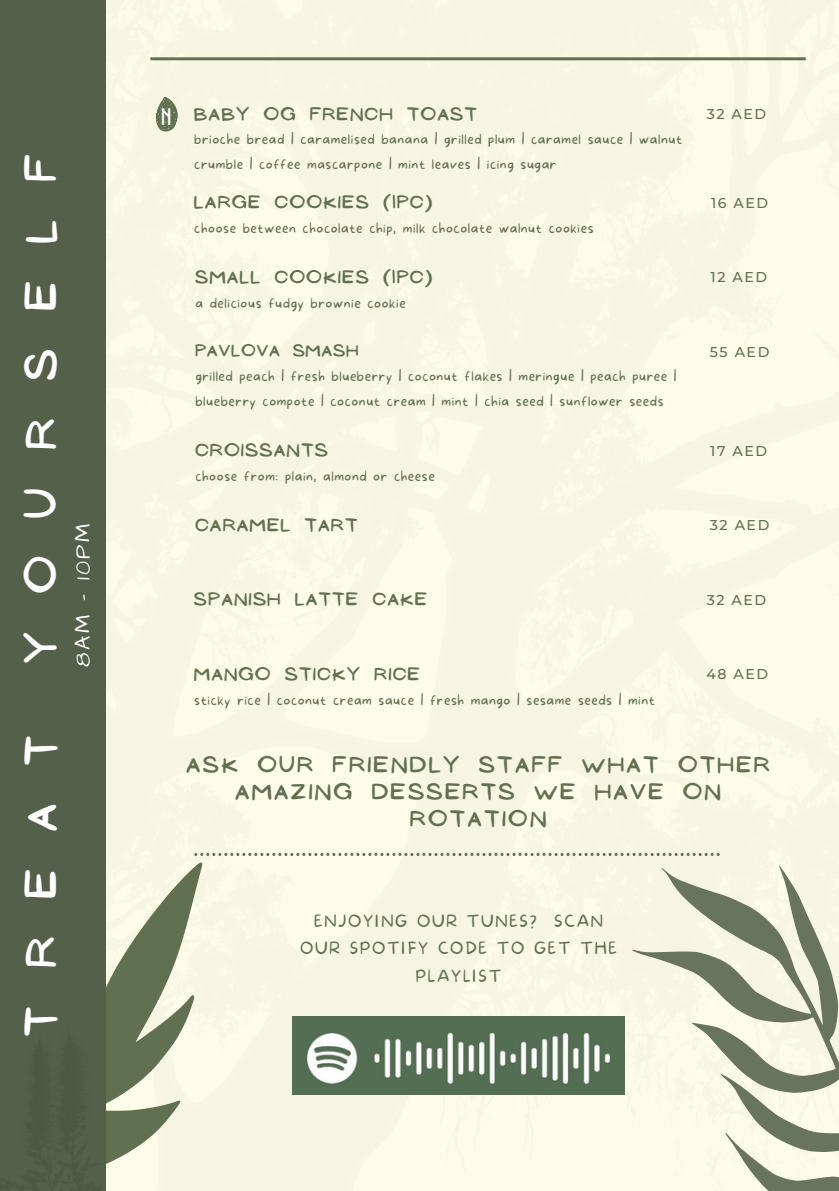
<style>
.page{position:relative;width:839px;height:1191px;background:#fff}
.page>*{position:absolute;margin:0;border:0;box-sizing:border-box;transform-origin:0 0}
.t1{font:39.2px "NF Ananias Bold";letter-spacing:1em;color:#fff}
.t2{font:22.2px "Architects Daughter";letter-spacing:.11em;color:#fff}
.t3{font:20px/27px "NF Ananias Bold";letter-spacing:.15em;color:#617051;text-align:center}
.t4{font:19.2px "Montagna LTD";color:#fff}
.t5{font:16.2px "NF Ananias Bold";letter-spacing:.11em;color:#617051}
.t6{font:100 15.8px/27.6px "More Sugar";letter-spacing:.11em;color:#617051;text-align:center}
.t7{font:15px "NF Ananias Bold";letter-spacing:.09em;color:#617051}
.t8{font:100 14.2px/24.8px "More Sugar";letter-spacing:.04em;color:#617051}
.t9{font:500 14.2px "Montserrat";letter-spacing:.11em;color:#617051}
</style>
<div class="page">
<div style="left:105px;top:0;width:733px;height:1191px;background:#f7f6e3"></div>
<svg style="left:305px;top:853px;width:317px;height:3px"></svg>
<svg style="left:105px;top:805px;width:200px;height:386px;background:#ebebd7"></svg>
<svg style="left:622px;top:832px;width:216px;height:359px;background:#dadcc8"></svg>
<img style="left:293px;top:1017px;width:331px;height:78px">
<div style="left:0;top:0;width:105px;height:1191px;background:#546049"></div>
<hr style="left:150px;top:57px;width:655px;height:3px;background:#617051">
<img style="left:105px;top:982px;width:78px;height:209px">
<svg style="left:151px;top:95px;width:32px;height:39px"></svg>
<p class="t1" style="left:19px;top:663px;width:510px;rotate:-90deg">YOURSELF</p>
<p class="t2" style="left:68px;top:667px;width:144px;rotate:-90deg">8AM - 10PM</p>
<p class="t1" style="left:19px;top:1036px;width:301px;rotate:-90deg">TREAT</p>
<h2 class="t4" style="left:160px;top:108px;width:13px">N</h2>
<h3 class="t5" style="left:194px;top:105px;width:284px">BABY OG FRENCH TOAST</h3>
<h4 class="t8" style="left:194px;top:127px;width:489px">brioche bread | caramelised banana | grilled plum | caramel sauce | walnut crumble | coffee mascarpone | mint leaves | icing sugar</h4>
<h3 class="t5" style="left:194px;top:193px;width:239px">LARGE COOKIES (1PC)</h3>
<h4 class="t8" style="left:194px;top:216px;width:401px">choose between chocolate chip, milk chocolate walnut cookies</h4>
<h3 class="t5" style="left:195px;top:268px;width:238px">SMALL COOKIES (1PC)</h3>
<h4 class="t8" style="left:195px;top:291px;width:212px">a delicious fudgy brownie cookie</h4>
<h3 class="t7" style="left:195px;top:342px;width:164px">PAVLOVA SMASH</h3>
<h4 class="t8" style="left:195px;top:364px;width:482px">grilled peach | fresh blueberry | coconut flakes | meringue | peach puree | blueberry compote | coconut cream | mint | chia seed | sunflower seeds</h4>
<h3 class="t5" style="left:195px;top:441px;width:134px">CROISSANTS</h3>
<h4 class="t8" style="left:195px;top:464px;width:241px">choose from: plain, almond or cheese</h4>
<p class="t9" style="left:706px;top:105px;width:61px">32 AED</p>
<p class="t9" style="left:711px;top:194px;width:59px">16 AED</p>
<p class="t9" style="left:710px;top:269px;width:58px">12 AED</p>
<p class="t9" style="left:709px;top:343px;width:61px">55 AED</p>
<p class="t9" style="left:710px;top:442px;width:58px">17 AED</p>
<h3 class="t5" style="left:195px;top:516px;width:163px">CARAMEL TART</h3>
<h4 class="t9" style="left:710px;top:517px;width:61px">32 AED</h4>
<h3 class="t5" style="left:194px;top:590px;width:234px">SPANISH LATTE CAKE</h3>
<h4 class="t9" style="left:706px;top:591px;width:61px">32 AED</h4>
<h3 class="t5" style="left:194px;top:665px;width:227px">MANGO STICKY RICE</h3>
<h4 class="t8" style="left:194px;top:688px;width:462px">sticky rice | coconut cream sauce | fresh mango | sesame seeds | mint</h4>
<p class="t9" style="left:706px;top:666px;width:63px">48 AED</p>
<p class="t3" style="left:186px;top:751px;width:584px">ASK OUR FRIENDLY STAFF WHAT OTHER<br>AMAZING DESSERTS WE HAVE ON<br>ROTATION</p>
<h2 class="t6" style="left:300px;top:908px;width:318px">ENJOYING OUR TUNES? SCAN<br>OUR SPOTIFY CODE TO GET THE<br>PLAYLIST</h2>
</div>
